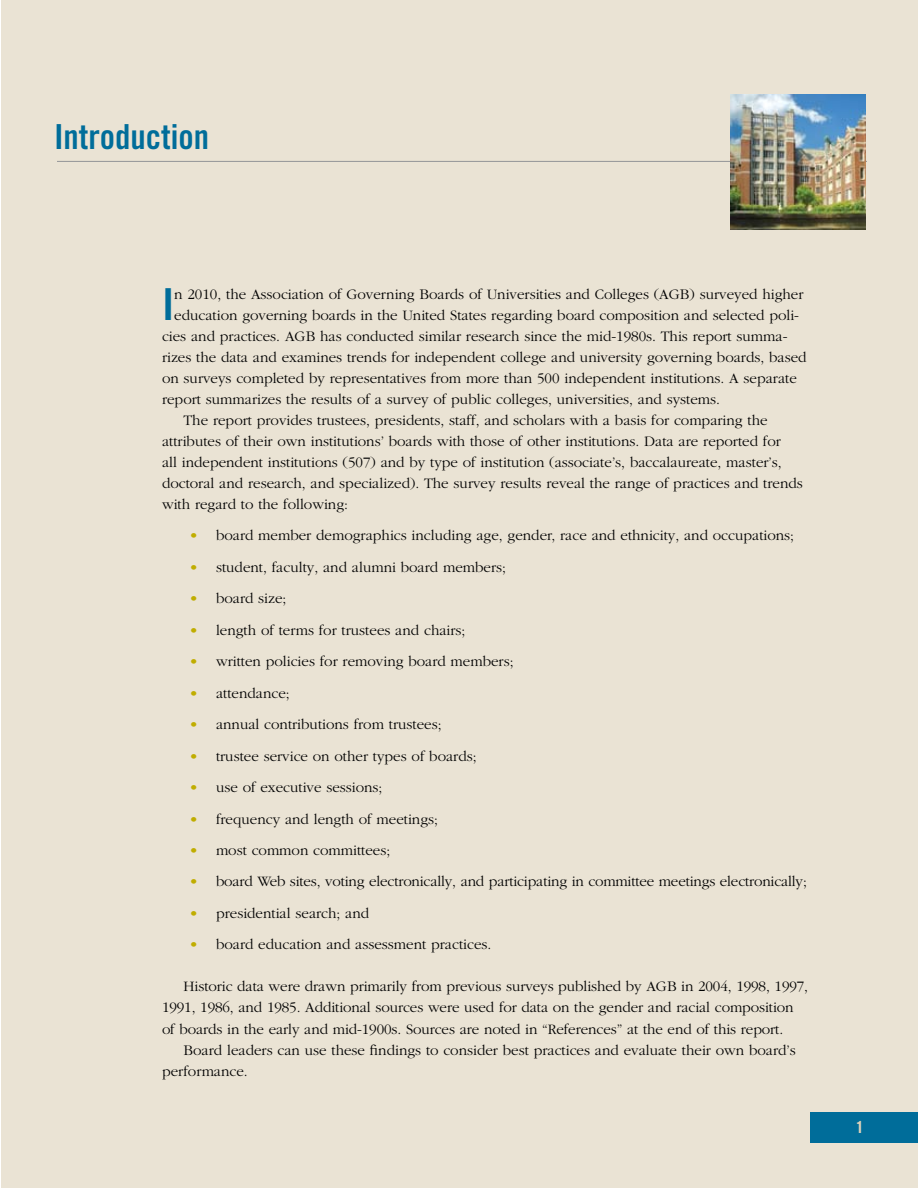
<style>
.page{position:relative;width:918px;height:1188px;background:#fff}
.page>*{position:absolute;margin:0;border:0;box-sizing:border-box;transform-origin:0 0}
.t1{font:44.1px "Trade Gothic Bold Cond Twenty";color:#006d9a}
.t2{font:34.5px "Trade Gothic Bold Cond Twenty";color:#006d9a}
.t3{font:700 16.5px "Trade Gothic";color:#dfd3bb}
.t4{font:300 15px "Garamond";color:#000}
.s1{color:#c0ad00}
</style>
<div class="page">
<div style="left:2px;top:0;width:916px;height:1188px;background:#eae3d4"></div>
<div style="left:810px;top:1113px;width:108px;height:30px;background:#006d9a"></div>
<hr style="left:57px;top:161px;width:810px;height:1px;background:#939598">
<img style="left:730px;top:94px;width:136px;height:136px">
<p class="t2" style="left:54px;top:116px;width:157px">Introduction</p>
<p class="t1" style="left:162px;top:277px;width:14px">I</p>
<p class="t4" style="left:174px;top:286px;width:631px">n 2010, the Association of Governing Boards of Universities and Colleges (AGB) surveyed higher</p>
<p class="t4" style="left:174px;top:307px;width:626px">education governing boards in the United States regarding board composition and selected poli-</p>
<p class="t4" style="left:162px;top:328px;width:627px">cies and practices. AGB has conducted similar research since the mid-1980s. This report summa-</p>
<p class="t4" style="left:162px;top:349px;width:646px">rizes the data and examines trends for independent college and university governing boards, based</p>
<p class="t4" style="left:162px;top:370px;width:636px">on surveys completed by representatives from more than 500 independent institutions. A separate</p>
<p class="t4" style="left:162px;top:391px;width:560px">report summarizes the results of a survey of public colleges, universities, and systems.</p>
<p class="t4" style="left:184px;top:412px;width:586px">The report provides trustees, presidents, staff, and scholars with a basis for comparing the</p>
<p class="t4" style="left:162px;top:433px;width:620px">attributes of their own institutions’ boards with those of other institutions. Data are reported for</p>
<p class="t4" style="left:162px;top:454px;width:621px">all independent institutions (507) and by type of institution (associate’s, baccalaureate, master’s,</p>
<p class="t4" style="left:162px;top:475px;width:642px">doctoral and research, and specialized). The survey results reveal the range of practices and trends</p>
<p class="t4" style="left:162px;top:496px;width:188px">with regard to the following:</p>
<p class="t4" style="left:189px;top:527px;width:607px"><span class="s1">•</span> board member demographics including age, gender, race and ethnicity, and occupations;</p>
<p class="t4" style="left:189px;top:559px;width:319px"><span class="s1">•</span> student, faculty, and alumni board members;</p>
<p class="t4" style="left:189px;top:590px;width:99px"><span class="s1">•</span> board size;</p>
<p class="t4" style="left:189px;top:622px;width:278px"><span class="s1">•</span> length of terms for trustees and chairs;</p>
<p class="t4" style="left:189px;top:653px;width:326px"><span class="s1">•</span> written policies for removing board members;</p>
<p class="t4" style="left:189px;top:685px;width:102px"><span class="s1">•</span> attendance;</p>
<p class="t4" style="left:189px;top:716px;width:254px"><span class="s1">•</span> annual contributions from trustees;</p>
<p class="t4" style="left:189px;top:748px;width:289px"><span class="s1">•</span> trustee service on other types of boards;</p>
<p class="t4" style="left:189px;top:779px;width:195px"><span class="s1">•</span> use of executive sessions;</p>
<p class="t4" style="left:189px;top:811px;width:251px"><span class="s1">•</span> frequency and length of meetings;</p>
<p class="t4" style="left:189px;top:842px;width:203px"><span class="s1">•</span> most common committees;</p>
<p class="t4" style="left:189px;top:874px;width:619px"><span class="s1">•</span> board Web sites, voting electronically, and participating in committee meetings electronically;</p>
<p class="t4" style="left:189px;top:905px;width:182px"><span class="s1">•</span> presidential search; and</p>
<p class="t4" style="left:189px;top:937px;width:304px"><span class="s1">•</span> board education and assessment practices.</p>
<p class="t4" style="left:184px;top:979px;width:626px">Historic data were drawn primarily from previous surveys published by AGB in 2004, 1998, 1997,</p>
<p class="t4" style="left:162px;top:1000px;width:633px">1991, 1986, and 1985. Additional sources were used for data on the gender and racial composition</p>
<p class="t4" style="left:162px;top:1021px;width:623px">of boards in the early and mid-1900s. Sources are noted in “References” at the end of this report.</p>
<p class="t4" style="left:184px;top:1042px;width:614px">Board leaders can use these findings to consider best practices and evaluate their own board’s</p>
<p class="t4" style="left:162px;top:1063px;width:87px">performance.</p>
<p class="t3" style="left:855px;top:1117px;width:11px">1</p>
</div>
